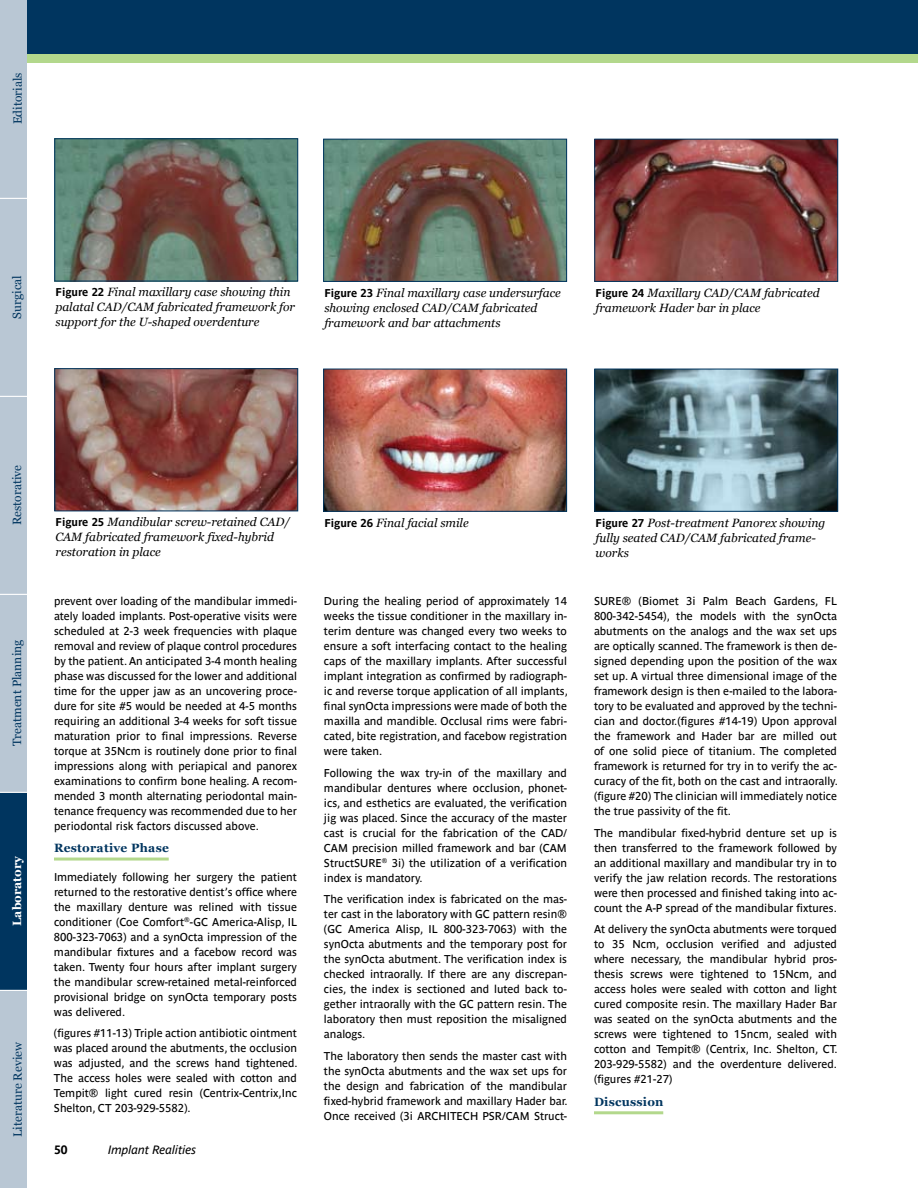
<style>
.page{position:relative;width:918px;height:1188px;background:#fff}
.page>*{position:absolute;margin:0;border:0;box-sizing:border-box;transform-origin:0 0}
.t1{font:italic 12px/15px "Georgia";color:#000}
.t2{font:12px "Georgia";color:#00355f}
.t3{font:700 12px "Georgia";letter-spacing:.02em;color:#00355f}
.t4{font:italic 12px "Parisine";color:#000}
.t5{font:700 12px "Georgia";color:#fff}
.t6{font:700 12px "Parisine";color:#000}
.t7{font:11.25px/15px "Parisine";color:#000;text-align:justify}
.s1{font-family:"Parisine";font-weight:700;font-style:normal;font-size:11.25px}
</style>
<div class="page">
<div style="left:27px;top:0;width:891px;height:54px;background:#00355f"></div>
<div style="left:27px;top:54px;width:891px;height:8px;background:#b3d88c"></div>
<div style="left:0;top:990px;width:27px;height:198px;background:#b9c7d4"></div>
<div style="left:0;top:0;width:27px;height:198px;background:#b9c7d4"></div>
<div style="left:0;top:792px;width:27px;height:198px;background:#00355f"></div>
<div style="left:0;top:594px;width:27px;height:198px;background:#b9c7d4"></div>
<div style="left:0;top:396px;width:27px;height:198px;background:#b9c7d4"></div>
<div style="left:0;top:198px;width:27px;height:198px;background:#b9c7d4"></div>
<svg style="left:0;top:198px;width:27px;height:1px"></svg>
<svg style="left:0;top:396px;width:27px;height:1px"></svg>
<svg style="left:0;top:594px;width:27px;height:1px"></svg>
<svg style="left:0;top:792px;width:27px;height:1px"></svg>
<svg style="left:0;top:990px;width:27px;height:1px"></svg>
<hr style="left:54px;top:858px;width:115px;height:3px;background:#b3d88c">
<hr style="left:594px;top:1111px;width:69px;height:3px;background:#b3d88c">
<img style="left:56px;top:370px;width:240px;height:139px">
<div style="left:54px;top:368px;width:244px;height:143px;border:1px solid #00355f"></div>
<img style="left:325px;top:371px;width:240px;height:139px">
<div style="left:323px;top:369px;width:244px;height:143px;border:1px solid #00355f"></div>
<img style="left:596px;top:371px;width:240px;height:139px">
<div style="left:594px;top:369px;width:244px;height:143px;border:1px solid #00355f"></div>
<img style="left:56px;top:140px;width:240px;height:139px">
<div style="left:54px;top:138px;width:244px;height:143px;border:1px solid #00355f"></div>
<img style="left:325px;top:141px;width:240px;height:139px">
<div style="left:323px;top:139px;width:244px;height:143px;border:1px solid #00355f"></div>
<img style="left:596px;top:141px;width:240px;height:139px">
<div style="left:594px;top:139px;width:244px;height:143px;border:1px solid #00355f"></div>
<p class="t2" style="left:11px;top:124px;width:53px;rotate:-90deg">Editorials</p>
<p class="t2" style="left:10px;top:319px;width:45px;rotate:-90deg">Surgical</p>
<p class="t1" style="left:56px;top:285px;width:241px"><span class="s1">Figure 22</span> Final maxillary case showing thin palatal CAD/CAM fabricated framework for support for the U-shaped overdenture</p>
<p class="t1" style="left:324px;top:285px;width:238px"><span class="s1">Figure 23</span> Final maxillary case undersurface showing enclosed CAD/CAM fabricated framework and bar attachments</p>
<p class="t1" style="left:596px;top:285px;width:226px"><span class="s1">Figure 24</span> Maxillary CAD/CAM fabricated framework Hader bar in place</p>
<p class="t2" style="left:10px;top:525px;width:62px;rotate:-90deg">Restorative</p>
<p class="t2" style="left:10px;top:746px;width:108px;rotate:-90deg">Treatment Planning</p>
<p class="t5" style="left:10px;top:926px;width:71px;rotate:-90deg">Laboratory</p>
<p class="t2" style="left:11px;top:1137px;width:96px;rotate:-90deg">Literature Review</p>
<p class="t1" style="left:56px;top:515px;width:236px"><span class="s1">Figure 25</span> Mandibular screw-retained CAD/<br>CAM fabricated framework fixed-hybrid restoration in place</p>
<p class="t1" style="left:324px;top:515px;width:146px"><span class="s1">Figure 26</span> Final facial smile</p>
<p class="t1" style="left:596px;top:515px;width:231px"><span class="s1">Figure 27</span> Post-treatment Panorex showing fully seated CAD/CAM fabricated frame&shy;works</p>
<p class="t7" style="left:54px;top:593px;width:245px">prevent over loading of the mandibular immedi&shy;ately loaded implants. Post-operative visits were scheduled at 2-3 week frequencies with plaque removal and review of plaque control procedures by the patient. An anticipated 3-4 month healing phase was discussed for the lower and additional time for the upper jaw as an uncovering proce&shy;dure for site #5 would be needed at 4-5 months requiring an additional 3-4 weeks for soft tissue maturation prior to final impressions. Reverse torque at 35Ncm is routinely done prior to final impressions along with periapical and panorex examinations to confirm bone healing. A recom&shy;mended 3 month alternating periodontal main&shy;tenance frequency was recommended due to her periodontal risk factors discussed above.</p>
<p class="t3" style="left:54px;top:841px;width:116px">Restorative Phase</p>
<p class="t7" style="left:54px;top:869px;width:245px">Immediately following her surgery the patient returned to the restorative dentist’s office where the maxillary denture was relined with tissue conditioner (Coe Comfort<sup>®</sup>-GC America-Alisp, IL 800-323-7063) and a synOcta impression of the mandibular fixtures and a facebow record was taken. Twenty four hours after implant surgery the mandibular screw-retained metal-reinforced provisional bridge on synOcta temporary posts was delivered.</p>
<p class="t7" style="left:54px;top:1026px;width:245px">(figures #11-13) Triple action antibiotic ointment was placed around the abutments, the occlusion was adjusted, and the screws hand tightened.<br>The access holes were sealed with cotton and Tempit® light cured resin (Centrix-Centrix,Inc Shelton, CT 203-929-5582).</p>
<p class="t6" style="left:54px;top:1143px;width:15px">50</p>
<p class="t4" style="left:108px;top:1143px;width:90px">Implant Realities</p>
<p class="t7" style="left:324px;top:594px;width:245px">During the healing period of approximately 14 weeks the tissue conditioner in the maxillary in&shy;terim denture was changed every two weeks to ensure a soft interfacing contact to the healing caps of the maxillary implants. After successful implant integration as confirmed by radiograph&shy;ic and reverse torque application of all implants, final synOcta impressions were made of both the maxilla and mandible. Occlusal rims were fabri&shy;cated, bite registration, and facebow registration were taken.</p>
<p class="t7" style="left:324px;top:765px;width:245px">Following the wax try-in of the maxillary and mandibular dentures where occlusion, phonet&shy;ics, and esthetics are evaluated, the verification jig was placed. Since the accuracy of the master cast is crucial for the fabrication of the CAD/ CAM precision milled framework and bar (CAM StructSURE<sup>®</sup> 3i) the utilization of a verification index is mandatory.</p>
<p class="t7" style="left:324px;top:892px;width:245px">The verification index is fabricated on the mas&shy;ter cast in the laboratory with GC pattern resin® (GC America Alisp, IL 800-323-7063) with the synOcta abutments and the temporary post for the synOcta abutment. The verification index is checked intraorally. If there are any discrepan&shy;cies, the index is sectioned and luted back to&shy;gether intraorally with the GC pattern resin. The laboratory then must reposition the misaligned analogs.</p>
<p class="t7" style="left:324px;top:1049px;width:245px">The laboratory then sends the master cast with the synOcta abutments and the wax set ups for the design and fabrication of the mandibular fixed-hybrid framework and maxillary Hader bar.<br>Once received (3i ARCHITECH PSR/CAM Struct-</p>
<p class="t7" style="left:594px;top:594px;width:245px">SURE® (Biomet 3i Palm Beach Gardens, FL 800-342-5454), the models with the synOcta abutments on the analogs and the wax set ups are optically scanned. The framework is then de&shy;signed depending upon the position of the wax set up. A virtual three dimensional image of the framework design is then e-mailed to the labora&shy;tory to be evaluated and approved by the techni&shy;cian and doctor.(figures #14-19) Upon approval the framework and Hader bar are milled out of one solid piece of titanium. The completed framework is returned for try in to verify the ac&shy;curacy of the fit, both on the cast and intraorally. (figure #20) The clinician will immediately notice the true passivity of the fit.</p>
<p class="t7" style="left:594px;top:825px;width:245px">The mandibular fixed-hybrid denture set up is then transferred to the framework followed by an additional maxillary and mandibular try in to verify the jaw relation records. The restorations were then processed and finished taking into ac&shy;count the A-P spread of the mandibular fixtures.</p>
<p class="t7" style="left:594px;top:922px;width:245px">At delivery the synOcta abutments were torqued to 35 Ncm, occlusion verified and adjusted where necessary, the mandibular hybrid pros&shy;thesis screws were tightened to 15Ncm, and access holes were sealed with cotton and light cured composite resin. The maxillary Hader Bar was seated on the synOcta abutments and the screws were tightened to 15ncm, sealed with cotton and Tempit® (Centrix, Inc. Shelton, CT.<br>203-929-5582) and the overdenture delivered. (figures #21-27)</p>
<p class="t3" style="left:594px;top:1095px;width:71px">Discussion</p>
</div>
